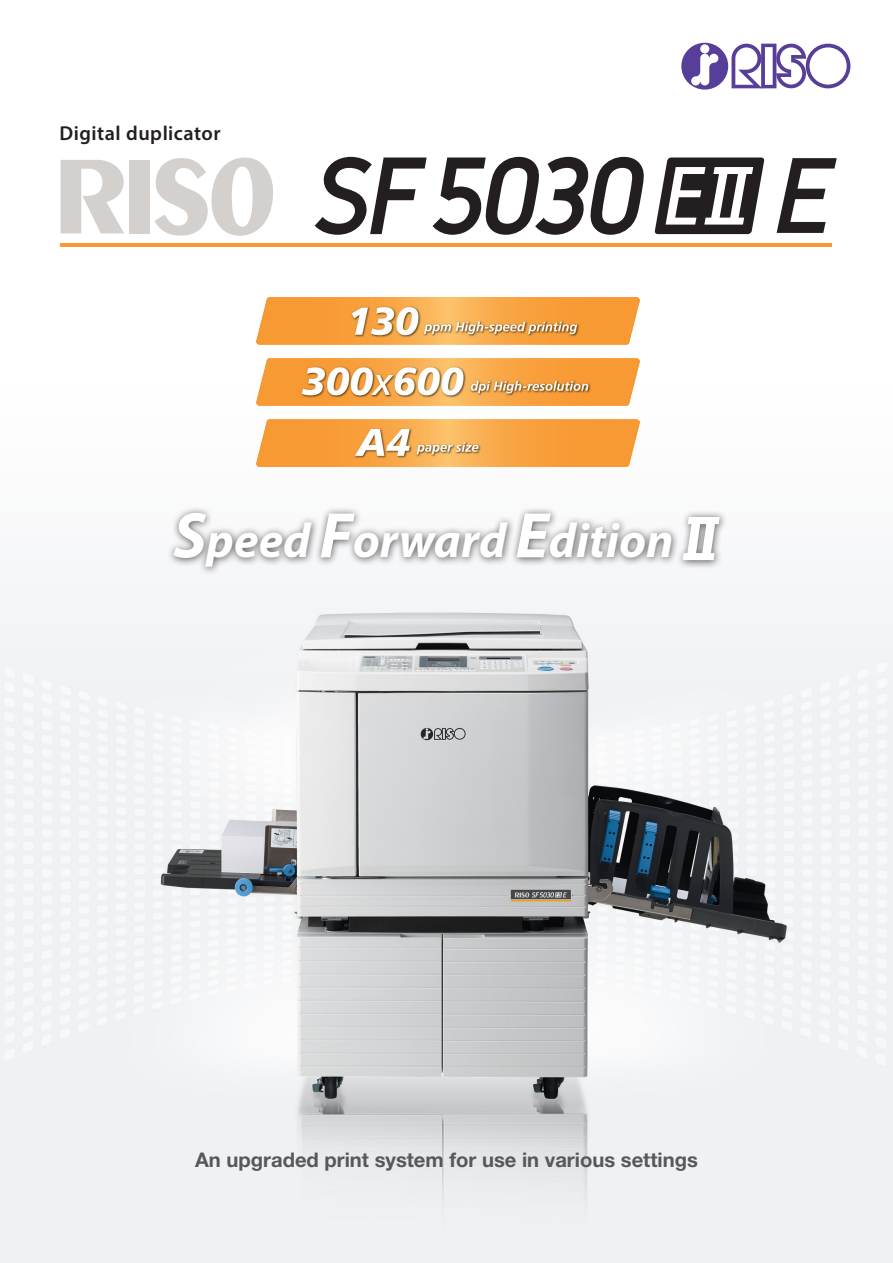
<style>
.page{position:relative;width:893px;height:1263px;background:#fff}
.page>*{position:absolute;margin:0;border:0;box-sizing:border-box;transform-origin:0 0}
.t1{font:italic 700 48.75px "Myriad Pro";color:#fff}
.t2{font:700 20.25px "Helvetica Neue LT Std";color:#57585a}
.t3{font:600 20.25px "Myriad Pro";letter-spacing:.025em;color:#231f20}
.s1{font-size:64.95px}
</style>
<div class="page">
<img style="left:0;top:42px;width:893px;height:1221px">
<svg style="left:681px;top:43px;width:169px;height:47px"></svg>
<hr style="left:61px;top:243px;width:771px;height:3px;background:#f89932">
<svg style="left:61px;top:160px;width:63px;height:73px"></svg>
<div style="left:129px;top:160px;width:21px;height:73px;background:#d3d0ce"></div>
<svg style="left:154px;top:157px;width:120px;height:79px"></svg>
<svg style="left:315px;top:157px;width:330px;height:78px"></svg>
<svg style="left:654px;top:157px;width:110px;height:77px"></svg>
<svg style="left:777px;top:158px;width:60px;height:75px"></svg>
<img style="left:256px;top:298px;width:383px;height:169px">
<div style="left:166px;top:506px;width:562px;height:70px;background:#231f20;opacity:.75"></div>
<svg style="left:683px;top:517px;width:37px;height:43px"></svg>
<p class="t3" style="left:60px;top:120px;width:163px">Digital duplicator</p>
<p class="t1" style="left:173px;top:509px;width:502px"><span class="s1">S</span>peed <span class="s1">F</span>orward <span class="s1">E</span>dition</p>
<p class="t2" style="left:195px;top:1147px;width:504px">An upgraded print system for use in various settings</p>
</div>
